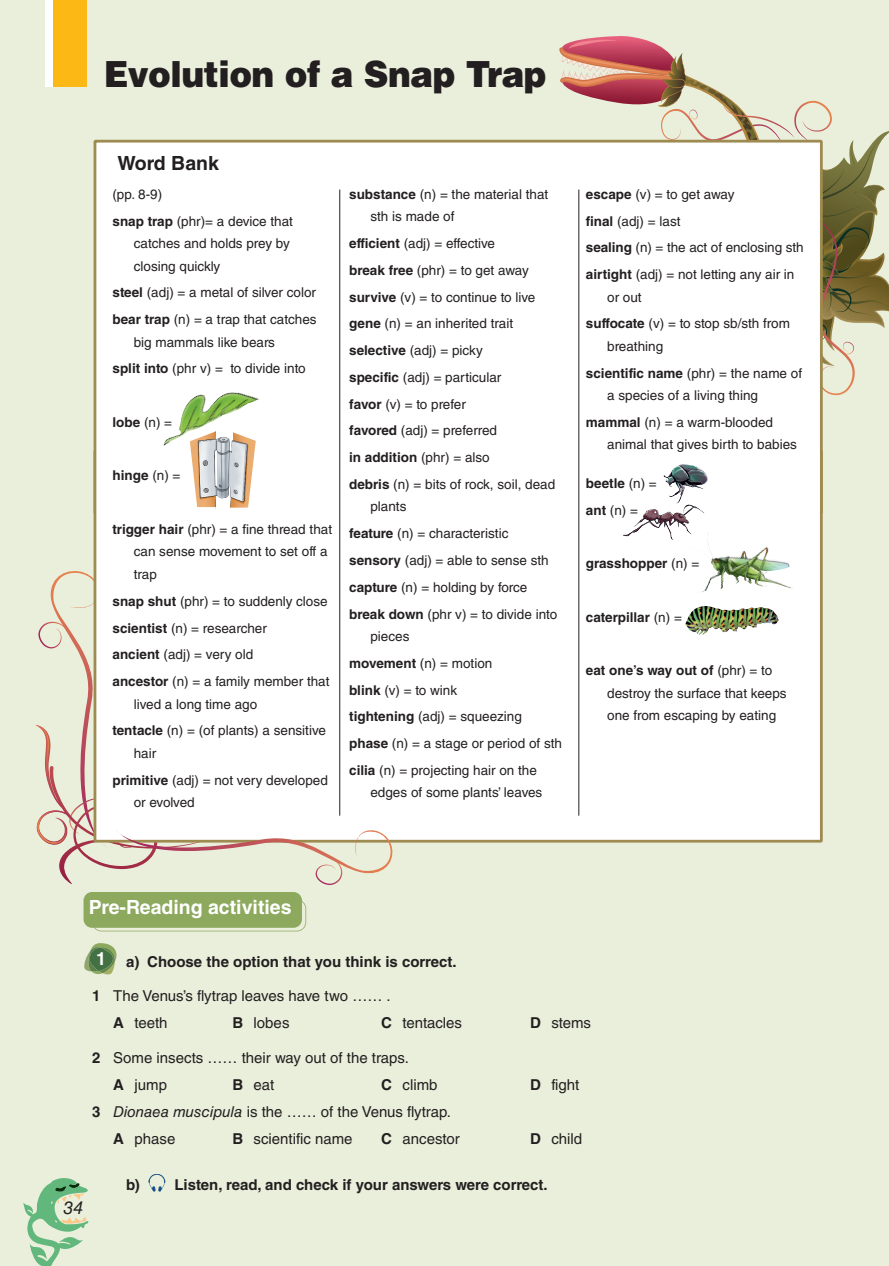
<style>
.page{position:relative;width:889px;height:1266px;background:#fff}
.page>*{position:absolute;margin:0;border:0;box-sizing:border-box;transform-origin:0 0}
.t1{font:900 36px "Helvetica LT Std";letter-spacing:-.015em;color:#231f20;scale:.95 1}
.t2{font:700 19.5px "Helvetica LT Std";color:#fff}
.t3{font:700 19.5px "Helvetica LT Std";color:#231f20}
.t4{font:italic 18px "Helvetica LT Std";color:#231f20}
.t5{font:700 18px "Helvetica LT Std";color:#fff}
.t6{font:15px/26.7px "Helvetica LT Std";color:#231f20}
.t7{font:700 15px "Helvetica LT Std";color:#231f20}
.t8{font:13.5px/26.7px "Helvetica LT Std";color:#231f20}
.t9{font:700 13.5px/26.7px "Helvetica LT Std";color:#231f20}
.t10{font:13.5px "Helvetica LT Std";letter-spacing:-.02em;color:#231f20}
.s1{font-weight:700}
.s2{font-weight:400}
.s3{font-style:italic}
</style>
<div class="page">
<div style="left:0;top:0;width:889px;height:1265px;background:#eaefdc"></div>
<div style="left:51px;top:0;width:35px;height:87px;background:#fcb814"></div>
<div style="left:45px;top:0;width:7px;height:87px;background:#fff"></div>
<svg style="left:23px;top:1178px;width:66px;height:87px"></svg>
<div style="left:92px;top:899px;width:214px;height:32px;border:2px solid #8da95e;border-radius:9px"></div>
<div style="left:83px;top:892px;width:219px;height:35px;background:#8da95e;border-radius:9px"></div>
<svg style="left:84px;top:943px;width:32px;height:31px"></svg>
<svg style="left:149px;top:1174px;width:16px;height:17px"></svg>
<svg style="left:557px;top:36px;width:332px;height:359px"></svg>
<div style="left:94px;top:140px;width:729px;height:311px;background:#fff"></div>
<div style="left:94px;top:451px;width:729px;height:391px;background:#fff"></div>
<svg style="left:36px;top:569px;width:359px;height:316px"></svg>
<hr style="left:339px;top:189px;width:1px;height:626px;background:#231f20">
<hr style="left:578px;top:189px;width:1px;height:626px;background:#231f20">
<img style="left:680px;top:471px;width:27px;height:29px">
<img style="left:623px;top:509px;width:43px;height:25px">
<img style="left:707px;top:530px;width:65px;height:30px">
<img style="left:685px;top:606px;width:93px;height:23px">
<img style="left:164px;top:392px;width:96px;height:53px">
<img style="left:190px;top:431px;width:66px;height:78px">
<h1 class="t1" style="left:104px;top:61px;width:468px">Evolution of a Snap Trap</h1>
<h2 class="t3" style="left:118px;top:155px;width:103px">Word Bank</h2>
<p class="t8" style="left:112px;top:182px;width:182px">(pp. 8-9)<br><span class="s1">snap trap</span> (phr)= a device that</p>
<p class="t8" style="left:134px;top:233px;width:158px;line-height:22.5px">catches and holds prey by closing quickly</p>
<p class="t8" style="left:112px;top:280px;width:206px"><span class="s1">steel</span> (adj) = a metal of silver color <span class="s1">bear trap</span> (n) = a trap that catches</p>
<p class="t8" style="left:112px;top:330px;width:195px;text-indent:21px">big mammals like bears <span class="s1">split into</span> (phr v) = to divide into</p>
<p class="t9" style="left:112px;top:410px;width:61px">lobe <span class="s2">(n) =</span></p>
<p class="t9" style="left:112px;top:463px;width:70px">hinge <span class="s2">(n) =</span></p>
<p class="t8" style="left:134px;top:519px;width:200px;line-height:22.5px;text-indent:-21px"><span class="s1">trigger hair</span> (phr) = a fine thread that can sense movement to set off a trap</p>
<p class="t8" style="left:112px;top:589px;width:218px"><span class="s1">snap shut</span> (phr) = to suddenly close <span class="s1">scientist</span> (n) = researcher<br><span class="s1">ancient</span> (adj) = very old<br><span class="s1">ancestor</span> (n) = a family member that</p>
<p class="t8" style="left:112px;top:691px;width:215px;text-indent:21px">lived a long time ago<br><span class="s1">tentacle</span> (n) = (of plants) a sensitive</p>
<p class="t8" style="left:112px;top:741px;width:217px;text-indent:21px">hair<br><span class="s1">primitive</span> (adj) = not very developed</p>
<p class="t10" style="left:134px;top:797px;width:62px">or evolved</p>
<p class="t8" style="left:370px;top:184px;width:179px;line-height:22.5px;text-indent:-21px"><span class="s1">substance</span> (n) = the material that sth is made of</p>
<p class="t8" style="left:349px;top:231px;width:207px"><span class="s1">efficient</span> (adj) = effective<br><span class="s1">break free</span> (phr) = to get away <span class="s1">survive</span> (v) = to continue to live <span class="s1">gene</span> (n) = an inherited trait <span class="s1">selective</span> (adj) = picky<br><span class="s1">specific</span> (adj) = particular<br><span class="s1">favor</span> (v) = to prefer<br><span class="s1">favored</span> (adj) = preferred<br><span class="s1">in addition</span> (phr) = also<br><span class="s1">debris</span> (n) = bits of rock, soil, dead</p>
<p class="t8" style="left:349px;top:494px;width:209px;text-indent:21px">plants<br><span class="s1">feature</span> (n) = characteristic <span class="s1">sensory</span> (adj) = able to sense sth <span class="s1">capture</span> (n) = holding by force <span class="s1">break down</span> (phr v) = to divide into</p>
<p class="t8" style="left:349px;top:624px;width:214px;text-indent:21px">pieces<br><span class="s1">movement</span> (n) = motion<br><span class="s1">blink</span> (v) = to wink<br><span class="s1">tightening</span> (adj) = squeezing <span class="s1">phase</span> (n) = a stage or period of sth <span class="s1">cilia</span> (n) = projecting hair on the</p>
<p class="t8" style="left:370px;top:780px;width:173px">edges of some plants’ leaves</p>
<p class="t8" style="left:586px;top:182px;width:219px"><span class="s1">escape</span> (v) = to get away<br><span class="s1">final</span> (adj) = last<br><span class="s1">sealing</span> (n) = the act of enclosing sth <span class="s1">airtight</span> (adj) = not letting any air in</p>
<p class="t8" style="left:586px;top:285px;width:205px;text-indent:21px">or out<br><span class="s1">suffocate</span> (v) = to stop sb/sth from</p>
<p class="t8" style="left:586px;top:334px;width:218px;text-indent:21px">breathing<br><span class="s1">scientific name</span> (phr) = the name of</p>
<p class="t8" style="left:586px;top:383px;width:189px;text-align:center">a species of a living thing <span class="s1">mammal</span> (n) = a warm-blooded</p>
<p class="t8" style="left:607px;top:432px;width:191px">animal that gives birth to babies</p>
<p class="t9" style="left:586px;top:471px;width:72px">beetle <span class="s2">(n) = </span>ant <span class="s2">(n) =</span></p>
<p class="t9" style="left:586px;top:551px;width:115px">grasshopper <span class="s2">(n) =</span></p>
<p class="t9" style="left:586px;top:605px;width:98px">caterpillar <span class="s2">(n) =</span></p>
<p class="t8" style="left:607px;top:660px;width:181px;line-height:22.5px;text-indent:-21px"><span class="s1">eat one’s way out of</span> (phr) = to destroy the surface that keeps one from escaping by eating</p>
<h2 class="t2" style="left:89px;top:900px;width:204px">Pre-Reading activities</h2>
<h3 class="t5" style="left:96px;top:952px;width:12px">1</h3>
<p class="t7" style="left:126px;top:956px;width:332px">a) Choose the option that you think is correct.</p>
<p class="t6" style="left:113px;top:983px;width:279px;text-indent:-21px"><span class="s1">1</span> The Venus’s flytrap leaves have two …… .<br><span class="s1">A</span> teeth</p>
<p class="t6" style="left:232px;top:1010px;width:59px"><span class="s1">B</span> lobes</p>
<p class="t6" style="left:381px;top:1010px;width:82px"><span class="s1">C</span> tentacles</p>
<p class="t6" style="left:530px;top:1010px;width:62px"><span class="s1">D</span> stems</p>
<p class="t6" style="left:113px;top:1046px;width:297px;text-indent:-21px"><span class="s1">2</span> Some insects …… their way out of the traps.<br><span class="s1">A</span> jump</p>
<p class="t6" style="left:232px;top:1072px;width:44px"><span class="s1">B</span> eat</p>
<p class="t6" style="left:381px;top:1072px;width:58px"><span class="s1">C</span> climb</p>
<p class="t6" style="left:530px;top:1072px;width:51px"><span class="s1">D</span> fight</p>
<p class="t6" style="left:113px;top:1099px;width:339px;text-indent:-21px"><span class="s1">3</span> <span class="s3">Dionaea muscipula</span> is the …… of the Venus flytrap.<br><span class="s1">A</span> phase</p>
<p class="t6" style="left:232px;top:1126px;width:122px"><span class="s1">B</span> scientific name</p>
<p class="t6" style="left:381px;top:1126px;width:80px"><span class="s1">C</span> ancestor</p>
<p class="t6" style="left:530px;top:1126px;width:54px"><span class="s1">D</span> child</p>
<p class="t7" style="left:126px;top:1178px;width:423px">b) Listen, read, and check if your answers were correct.</p>
<h3 class="t4" style="left:63px;top:1201px;width:22px">34</h3>
</div>
